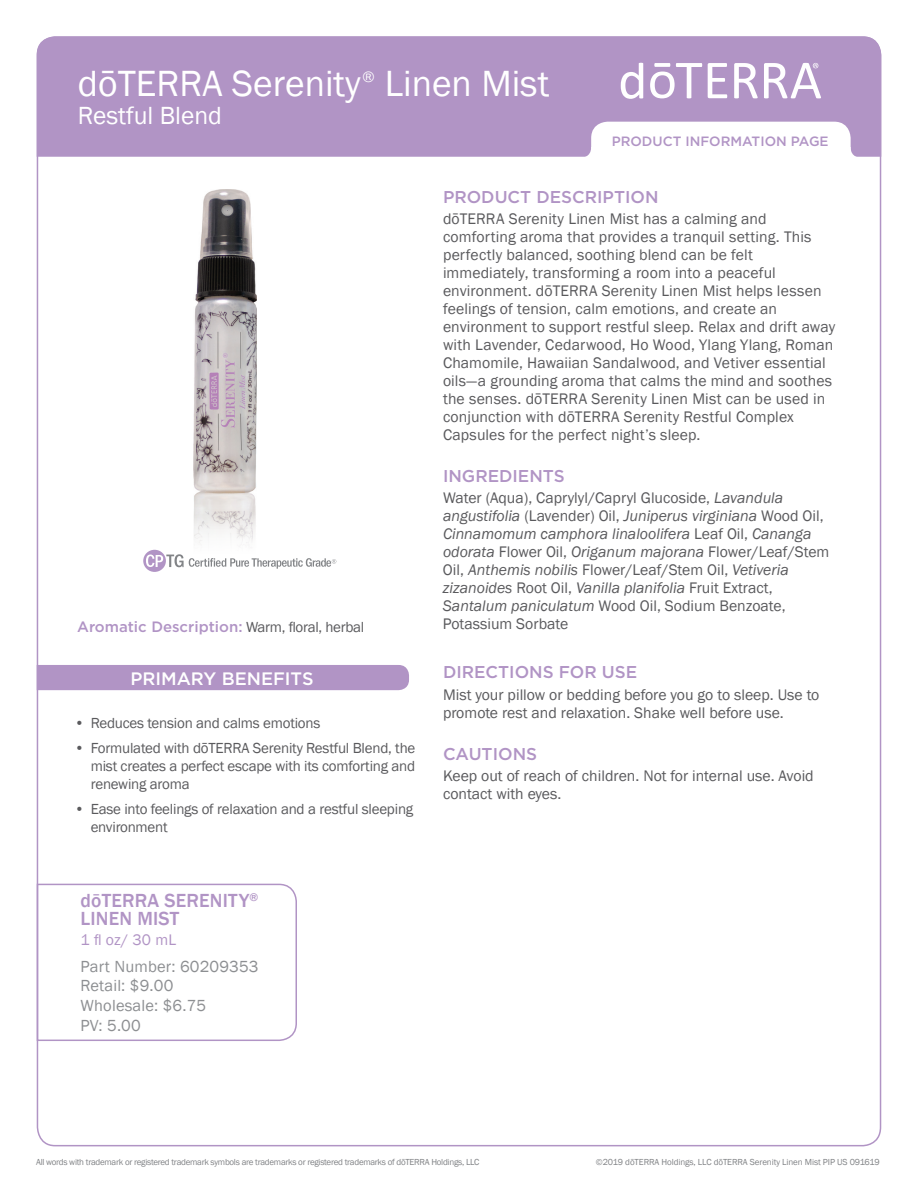
<style>
.page{position:relative;width:918px;height:1188px;background:#fff}
.page>*{position:absolute;margin:0;border:0;box-sizing:border-box;transform-origin:0 0}
.t1{font:37.5px "Franklin Gothic";color:#fff}
.t2{font:25.5px "Franklin Gothic";color:#fff}
.t3{font:500 19.5px/18px "Franklin Gothic";letter-spacing:.01em;color:#b194c5}
.t4{font:500 18px "Gotham";color:#fff}
.t5{font:500 17.1px "Gotham";color:#b194c5}
.t6{font:16.5px/19.8px "Franklin Gothic";letter-spacing:.01em;color:#8d8f92}
.t7{font:15.75px/18px "Franklin Gothic";letter-spacing:.005em;color:#5a5a5d}
.t8{font:15.75px "Franklin Gothic";color:#b194c5}
.t9{font:15.75px "Franklin Gothic";color:#fff}
.t10{font:15px/18px "Franklin Gothic";letter-spacing:-.015em;color:#5a5a5d;text-align:justify}
.t11{font:500 15px "Gotham";color:#b194c5}
.t12{font:500 13.5px "Gotham";color:#b194c5}
.t13{font:9px "Franklin Gothic";letter-spacing:-.03em;color:#808285}
.t14{font:9px "Franklin Gothic";letter-spacing:-.01em;color:#808285}
.s1{font-family:"Franklin Gothic";font-weight:400;color:#5a5a5d}
.s2{font-style:italic}
</style>
<div class="page">
<svg style="left:143px;top:550px;width:193px;height:22px"></svg>
<div style="left:37px;top:36px;width:844px;height:121px;background:#b194c5"></div>
<svg style="left:734px;top:63px;width:24px;height:35px"></svg>
<svg style="left:708px;top:63px;width:19px;height:35px"></svg>
<svg style="left:650px;top:63px;width:52px;height:35px"></svg>
<svg style="left:621px;top:63px;width:22px;height:36px"></svg>
<svg style="left:764px;top:63px;width:57px;height:35px"></svg>
<div style="left:37px;top:665px;width:372px;height:25px;background:#b194c5"></div>
<svg style="left:36px;top:883px;width:261px;height:159px"></svg>
<svg style="left:581px;top:122px;width:280px;height:35px"></svg>
<img style="left:193px;top:189px;width:64px;height:370px">
<h1 class="t1" style="left:78px;top:60px;width:284px">dōTERRA Serenity</h1>
<p class="t9" style="left:362px;top:67px;width:14px">®</p>
<h1 class="t1" style="left:385px;top:60px;width:166px">Linen Mist</h1>
<h2 class="t2" style="left:78px;top:100px;width:145px">Restful Blend</h2>
<p class="t12" style="left:612px;top:132px;width:218px">PRODUCT INFORMATION PAGE</p>
<p class="t11" style="left:77px;top:616px;width:289px">Aromatic Description: <span class="s1">Warm, floral, herbal</span></p>
<p class="t4" style="left:130px;top:667px;width:185px">PRIMARY BENEFITS</p>
<p class="t10" style="left:75px;top:715px;width:247px">• Reduces tension and calms emotions</p>
<p class="t10" style="left:91px;top:739px;width:326px;text-indent:-16px">• Formulated with dōTERRA Serenity Restful Blend, the mist creates a perfect escape with its comforting and renewing aroma</p>
<p class="t10" style="left:91px;top:800px;width:324px;text-indent:-16px">• Ease into feelings of relaxation and a restful sleeping environment</p>
<p class="t3" style="left:81px;top:892px;width:179px">dōTERRA SERENITY<sup>®<br></sup>LINEN MIST</p>
<p class="t8" style="left:81px;top:930px;width:97px">1 fl oz/ 30 mL</p>
<p class="t6" style="left:81px;top:956px;width:179px">Part Number: 60209353<br>Retail: $9.00<br>Wholesale: $6.75<br>PV: 5.00</p>
<p class="t5" style="left:443px;top:185px;width:217px">PRODUCT DESCRIPTION</p>
<p class="t7" style="left:443px;top:210px;width:394px">dōTERRA Serenity Linen Mist has a calming and comforting aroma that provides a tranquil setting. This perfectly balanced, soothing blend can be felt immediately, transforming a room into a peaceful environment. dōTERRA Serenity Linen Mist helps lessen feelings of tension, calm emotions, and create an environment to support restful sleep. Relax and drift away with Lavender, Cedarwood, Ho Wood, Ylang Ylang, Roman Chamomile, Hawaiian Sandalwood, and Vetiver essential oils—a grounding aroma that calms the mind and soothes the senses. dōTERRA Serenity Linen Mist can be used in conjunction with dōTERRA Serenity Restful Complex Capsules for the perfect night’s sleep.</p>
<p class="t5" style="left:443px;top:465px;width:123px">INGREDIENTS</p>
<p class="t7" style="left:443px;top:490px;width:388px">Water (Aqua), Caprylyl/Capryl Glucoside, <span class="s2">Lavandula angustifolia</span> (Lavender) Oil, <span class="s2">Juniperus virginiana</span> Wood Oil, <span class="s2">Cinnamomum camphora linaloolifera</span> Leaf Oil, <span class="s2">Cananga odorata</span> Flower Oil, <span class="s2">Origanum majorana</span> Flower/Leaf/Stem Oil, <span class="s2">Anthemis nobilis</span> Flower/Leaf/Stem Oil, <span class="s2">Vetiveria zizanoides</span> Root Oil, <span class="s2">Vanilla planifolia</span> Fruit Extract, <span class="s2">Santalum paniculatum</span> Wood Oil, Sodium Benzoate, Potassium Sorbate</p>
<p class="t5" style="left:443px;top:661px;width:196px">DIRECTIONS FOR USE</p>
<p class="t7" style="left:443px;top:686px;width:378px">Mist your pillow or bedding before you go to sleep. Use to promote rest and relaxation. Shake well before use.</p>
<p class="t5" style="left:443px;top:742px;width:96px">CAUTIONS</p>
<p class="t7" style="left:443px;top:767px;width:372px">Keep out of reach of children. Not for internal use. Avoid contact with eyes.</p>
<p class="t13" style="left:36px;top:1156px;width:445px">All words with trademark or registered trademark symbols are trademarks or registered trademarks of dōTERRA Holdings, LLC</p>
<p class="t14" style="left:596px;top:1156px;width:285px">©2019 dōTERRA Holdings, LLC dōTERRA Serenity Linen Mist PIP US 091619</p>
</div>
